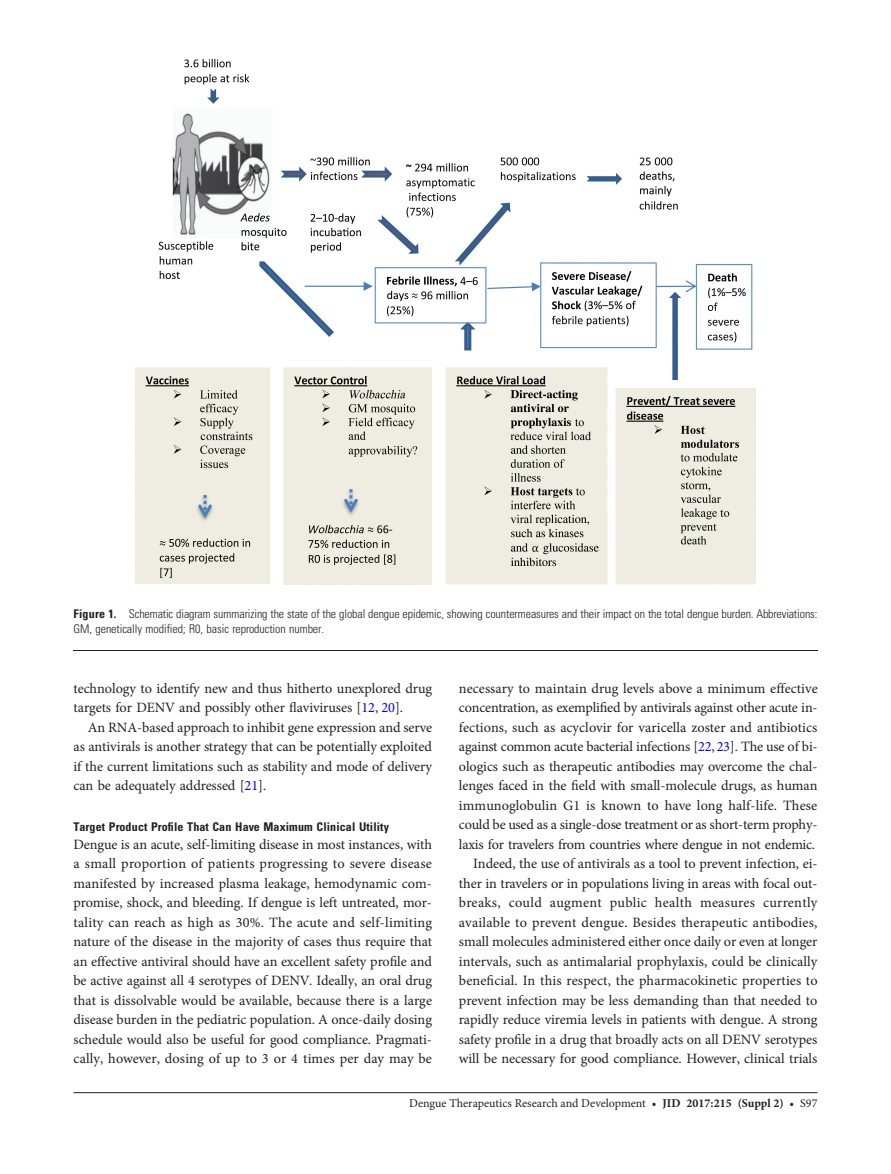
<style>
.page{position:relative;width:891px;height:1174px;background:#fff}
.page>*{position:absolute;margin:0;border:0;box-sizing:border-box;transform-origin:0 0}
.t1{font:14.25px/19.5px "Adv OT1 ef 757 c 0";color:#231f20;text-align:justify}
.t2{font:12px/15px "Adv OT8 b 7 a 9 ecc";color:#231f20}
.t3{font:12px "Minion Pro";color:#231f20}
.t4{font:12px "Adv OT0 a 81 dd 96.B";letter-spacing:.015em;color:#231f20}
.s1{font-family:"Adv OT0 a 81 dd 96.B"}
.s2{font-family:"Adv OT1 ef 757 c 0+fb"}
.s3{color:#00f}
.s4{font-family:"Adv OT0 a 81 dd 96.B+fb"}
.s5{font-weight:700}
</style>
<div class="page">
<hr style="left:73px;top:1092px;width:744px;height:1px;background:#231f20">
<hr style="left:73px;top:651px;width:745px;height:1px;background:#231f20">
<img style="left:135px;top:59px;width:621px;height:526px">
<p class="t2" style="left:73px;top:607px;width:746px"><span class="s1">Figure 1.</span> Schematic diagram summarizing the state of the global dengue epidemic, showing countermeasures and their impact on the total dengue burden. Abbreviations:<br>GM, genetically modified; R0, basic reproduction number.</p>
<p class="t1" style="left:73px;top:679px;width:360px">technology to identify new and thus hitherto unexplored drug targets for DENV and possibly other <span class="s2">fl</span>aviviruses [<span class="s3">12</span>, <span class="s3">20</span>].</p>
<p class="t1" style="left:73px;top:718px;width:360px;text-indent:14px">An RNA-based approach to inhibit gene expression and serve as antivirals is another strategy that can be potentially exploited if the current limitations such as stability and mode of delivery can be adequately addressed [<span class="s3">21</span>].</p>
<p class="t4" style="left:73px;top:819px;width:317px">Target Product Pro<span class="s4">fi</span>le That Can Have Maximum Clinical Utility</p>
<p class="t1" style="left:73px;top:835px;width:360px">Dengue is an acute, self-limiting disease in most instances, with a small proportion of patients progressing to severe disease manifested by increased plasma leakage, hemodynamic com&shy;promise, shock, and bleeding. If dengue is left untreated, mor&shy;tality can reach as high as 30%. The acute and self-limiting nature of the disease in the majority of cases thus require that an effective antiviral should have an excellent safety pro<span class="s2">fi</span>le and be active against all 4 serotypes of DENV. Ideally, an oral drug that is dissolvable would be available, because there is a large disease burden in the pediatric population. A once-daily dosing schedule would also be useful for good compliance. Pragmati&shy;cally, however, dosing of up to 3 or 4 times per day may be</p>
<p class="t1" style="left:459px;top:679px;width:360px;text-align:right">necessary to maintain drug levels above a minimum effective concentration, as exempli<span class="s2">fi</span>ed by antivirals against other acute in&shy;fections, such as acyclovir for varicella zoster and antibiotics against common acute bacterial infections [<span class="s3">22</span>, <span class="s3">23</span>]. The use of bi&shy;ologics such as therapeutic antibodies may overcome the chal&shy;lenges faced in the <span class="s2">fi</span>eld with small-molecule drugs, as human immunoglobulin G1 is known to have long half-life. These could be used as a single-dose treatment or as short-term prophy&shy;laxis for travelers from countries where dengue in not endemic.<br>Indeed, the use of antivirals as a tool to prevent infection, ei&shy;ther in travelers or in populations living in areas with focal out&shy;breaks, could augment public health measures currently available to prevent dengue. Besides therapeutic antibodies, small molecules administered either once daily or even at longer intervals, such as antimalarial prophylaxis, could be clinically bene<span class="s2">fi</span>cial. In this respect, the pharmacokinetic properties to prevent infection may be less demanding than that needed to rapidly reduce viremia levels in patients with dengue. A strong safety pro<span class="s2">fi</span>le in a drug that broadly acts on all DENV serotypes will be necessary for good compliance. However, clinical trials</p>
<p class="t3" style="left:409px;top:1095px;width:410px">Dengue Therapeutics Research and Development • <span class="s5">JID 2017:215 (Suppl 2)</span> • S97</p>
</div>
